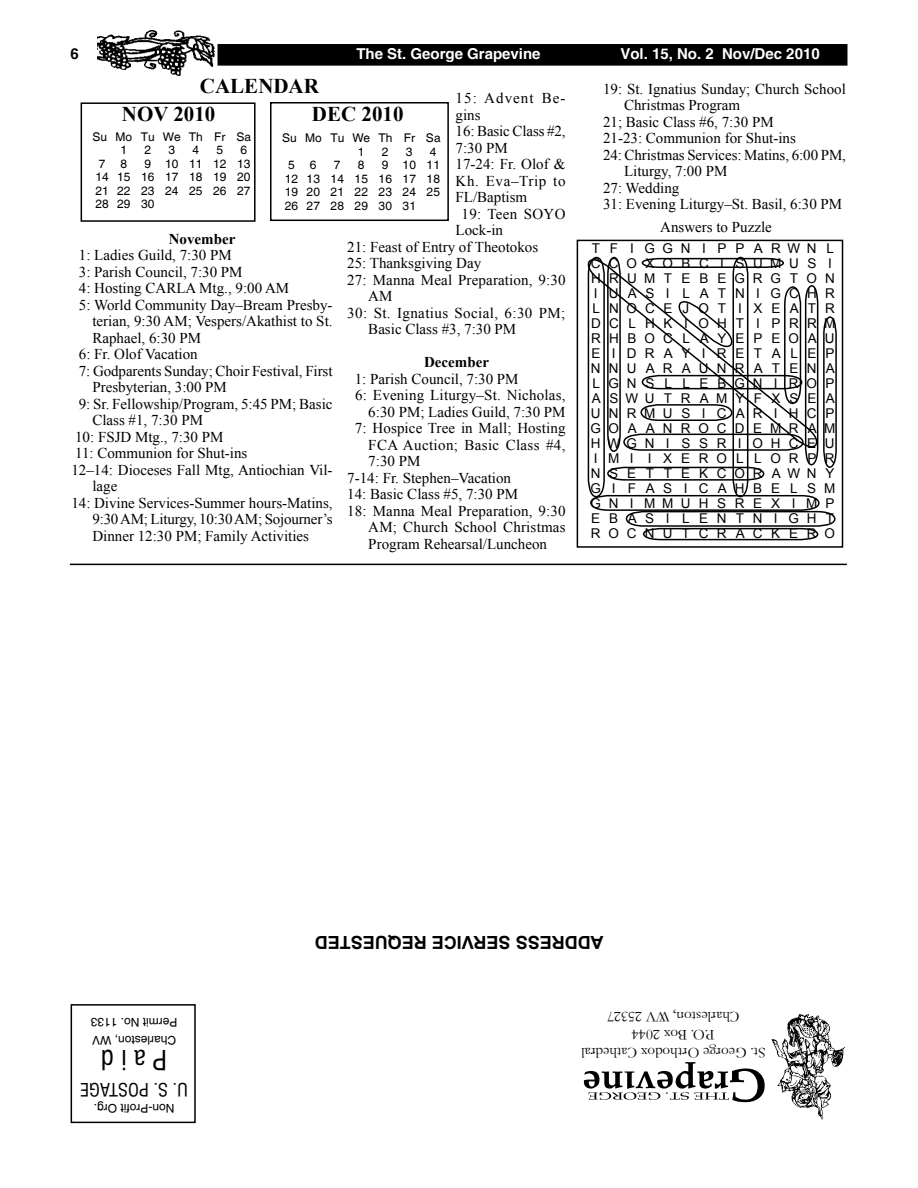
<style>
.page{position:relative;width:918px;height:1188px;background:#fff}
.page>*{position:absolute;margin:0;border:0;box-sizing:border-box;transform-origin:0 0}
.t1{font:27px "Switzerland Condensed";color:#000}
.t2{font:700 21px "Times New Roman";color:#000}
.t3{font:700 18px "Arial";color:#000}
.t4{font:18px "Switzerland Condensed";color:#000}
.t5{font:15px "Times New Roman";color:#000}
.t6{font:15px "Times New Roman";letter-spacing:.025em;color:#000}
.t7{font:15px/18px "Garamond";color:#000;text-align:center}
.t8{font:700 15px "Switzerland";color:#fff}
.t9{font:700 15px "Times New Roman";color:#000}
.t10{font:15px "Times New Roman";letter-spacing:.04em;color:#000}
.t11{font:15px "Times New Roman";letter-spacing:.07em;color:#000}
.t12{font:700 15px "Switzerland";color:#000}
.t13{font:13.5px/15px "Arial";letter-spacing:.64em;color:#000}
.t14{font:12px/13.5px "Switzerland Plain";color:#000}
</style>
<div class="page">
<div style="left:219px;top:46px;width:627px;height:18px;background:#000"></div>
<div style="left:218px;top:44px;width:630px;height:22px;border:3px solid #000"></div>
<img style="left:98px;top:31px;width:116px;height:45px">
<hr style="left:70px;top:564px;width:777px;height:1px;background:#000">
<svg style="left:584px;top:1062px;width:181px;height:40px"></svg>
<div style="left:270px;top:102px;width:179px;height:119px;border:2px solid #000"></div>
<div style="left:81px;top:102px;width:175px;height:120px;border:2px solid #000"></div>
<div style="left:71px;top:1004px;width:125px;height:119px;border:2px solid #000"></div>
<img style="left:771px;top:1014px;width:74px;height:106px">
<svg style="left:587px;top:256px;width:250px;height:285px"></svg>
<div style="left:577px;top:240px;width:266px;height:308px;border:2px solid #000"></div>
<p class="t12" style="left:70px;top:45px;width:10px">6</p>
<p class="t8" style="left:356px;top:45px;width:186px">The St. George Grapevine</p>
<p class="t8" style="left:620px;top:45px;width:201px">Vol. 15, No. 2 Nov/Dec 2010</p>
<h2 class="t2" style="left:200px;top:72px;width:120px">CALENDAR</h2>
<p class="t11" style="left:456px;top:88px;width:111px">15: Advent Be-</p>
<p class="t5" style="left:456px;top:105px;width:27px">gins</p>
<p class="t5" style="left:456px;top:121px;width:111px">16: Basic Class #2,</p>
<p class="t5" style="left:456px;top:138px;width:54px">7:30 PM</p>
<p class="t5" style="left:456px;top:154px;width:111px">17-24: Fr. Olof &amp;</p>
<p class="t10" style="left:456px;top:171px;width:111px">Kh. Eva–Trip to</p>
<p class="t5" style="left:456px;top:187px;width:73px">FL/Baptism</p>
<p class="t6" style="left:462px;top:204px;width:106px">19: Teen SOYO</p>
<p class="t5" style="left:456px;top:220px;width:49px">Lock-in</p>
<p class="t5" style="left:347px;top:237px;width:192px">21: Feast of Entry of Theotokos</p>
<p class="t5" style="left:347px;top:253px;width:135px">25: Thanksgiving Day</p>
<p class="t5" style="left:347px;top:270px;width:220px">27: Manna Meal Preparation, 9:30</p>
<p class="t5" style="left:368px;top:286px;width:26px">AM</p>
<p class="t6" style="left:347px;top:303px;width:220px">30: St. Ignatius Social, 6:30 PM;</p>
<p class="t5" style="left:368px;top:319px;width:149px">Basic Class #3, 7:30 PM</p>
<p class="t9" style="left:424px;top:352px;width:66px">December</p>
<p class="t5" style="left:355px;top:369px;width:165px">1: Parish Council, 7:30 PM</p>
<p class="t5" style="left:355px;top:385px;width:212px">6: Evening Liturgy–St. Nicholas,</p>
<p class="t5" style="left:368px;top:402px;width:199px">6:30 PM; Ladies Guild, 7:30 PM</p>
<p class="t5" style="left:355px;top:418px;width:212px">7: Hospice Tree in Mall; Hosting</p>
<p class="t6" style="left:368px;top:435px;width:199px">FCA Auction; Basic Class #4,</p>
<p class="t5" style="left:368px;top:451px;width:54px">7:30 PM</p>
<p class="t5" style="left:347px;top:468px;width:165px">7-14: Fr. Stephen–Vacation</p>
<p class="t5" style="left:347px;top:484px;width:172px">14: Basic Class #5, 7:30 PM</p>
<p class="t5" style="left:347px;top:501px;width:220px">18: Manna Meal Preparation, 9:30</p>
<p class="t5" style="left:368px;top:517px;width:199px">AM; Church School Christmas</p>
<p class="t5" style="left:368px;top:534px;width:180px">Program Rehearsal/Luncheon</p>
<h2 class="t2" style="left:312px;top:99px;width:93px">DEC 2010</h2>
<h2 class="t2" style="left:122px;top:100px;width:95px">NOV 2010</h2>
<p class="t14" style="left:121px;top:130px;width:132px;text-indent:-28px">Su Mo Tu We Th Fr Sa<br>1</p>
<p class="t14" style="left:282px;top:131px;width:160px;text-align:center">Su Mo Tu We Th Fr Sa<br>1</p>
<p class="t14" style="left:145px;top:143px;width:8px">2</p>
<p class="t14" style="left:169px;top:143px;width:8px">3</p>
<p class="t14" style="left:193px;top:143px;width:8px">4</p>
<p class="t14" style="left:217px;top:143px;width:8px">5</p>
<p class="t14" style="left:241px;top:143px;width:8px">6</p>
<p class="t14" style="left:382px;top:145px;width:8px">2</p>
<p class="t14" style="left:406px;top:145px;width:8px">3</p>
<p class="t14" style="left:430px;top:145px;width:8px">4</p>
<p class="t14" style="left:95px;top:157px;width:157px;text-align:justify;text-indent:49px">9 10 11 12 13<br>14 15 16 17 18 19 20<br>21 22 23 24 25 26 27<br>28 29 30</p>
<p class="t14" style="left:99px;top:157px;width:8px">7</p>
<p class="t14" style="left:121px;top:157px;width:8px">8</p>
<p class="t14" style="left:285px;top:158px;width:157px;text-align:justify;text-indent:97px">9 10 11<br>12 13 14 15 16 17 18<br>19 20 21 22 23 24 25<br>26 27 28 29 30 31</p>
<p class="t14" style="left:288px;top:158px;width:8px">5</p>
<p class="t14" style="left:310px;top:158px;width:8px">6</p>
<p class="t14" style="left:334px;top:158px;width:8px">7</p>
<p class="t14" style="left:358px;top:158px;width:8px">8</p>
<p class="t9" style="left:169px;top:228px;width:68px">November</p>
<p class="t5" style="left:79px;top:245px;width:154px">1: Ladies Guild, 7:30 PM</p>
<p class="t5" style="left:79px;top:261px;width:165px">3: Parish Council, 7:30 PM</p>
<p class="t5" style="left:79px;top:278px;width:212px">4: Hosting CARLA Mtg., 9:00 AM</p>
<p class="t5" style="left:79px;top:294px;width:255px">5: World Community Day–Bream Presby-</p>
<p class="t5" style="left:92px;top:311px;width:242px">terian, 9:30 AM; Vespers/Akathist to St.</p>
<p class="t5" style="left:92px;top:327px;width:110px">Raphael, 6:30 PM</p>
<p class="t5" style="left:79px;top:344px;width:120px">6: Fr. Olof Vacation</p>
<p class="t5" style="left:79px;top:360px;width:255px">7: Godparents Sunday; Choir Festival, First</p>
<p class="t5" style="left:92px;top:377px;width:136px">Presbyterian, 3:00 PM</p>
<p class="t5" style="left:79px;top:393px;width:255px">9: Sr. Fellowship/Program, 5:45 PM; Basic</p>
<p class="t5" style="left:92px;top:410px;width:112px">Class #1, 7:30 PM</p>
<p class="t5" style="left:75px;top:426px;width:150px">10: FSJD Mtg., 7:30 PM</p>
<p class="t5" style="left:75px;top:443px;width:174px">11: Communion for Shut-ins</p>
<p class="t5" style="left:71px;top:459px;width:263px">12–14: Dioceses Fall Mtg, Antiochian Vil-</p>
<p class="t5" style="left:92px;top:476px;width:26px">lage</p>
<p class="t5" style="left:71px;top:492px;width:263px">14: Divine Services-Summer hours-Matins,</p>
<p class="t5" style="left:92px;top:509px;width:242px">9:30 AM; Liturgy, 10:30 AM; Sojourner’s</p>
<p class="t5" style="left:92px;top:525px;width:218px">Dinner 12:30 PM; Family Activities</p>
<p class="t5" style="left:603px;top:79px;width:244px">19: St. Ignatius Sunday; Church School</p>
<p class="t5" style="left:624px;top:95px;width:118px">Christmas Program</p>
<p class="t5" style="left:603px;top:112px;width:172px">21; Basic Class #6, 7:30 PM</p>
<p class="t5" style="left:603px;top:128px;width:194px">21-23: Communion for Shut-ins</p>
<p class="t5" style="left:603px;top:145px;width:245px">24: Christmas Services: Matins, 6:00 PM,</p>
<p class="t5" style="left:624px;top:161px;width:105px">Liturgy, 7:00 PM</p>
<p class="t5" style="left:603px;top:178px;width:78px">27: Wedding</p>
<p class="t5" style="left:603px;top:194px;width:241px">31: Evening Liturgy–St. Basil, 6:30 PM</p>
<p class="t5" style="left:660px;top:217px;width:113px">Answers to Puzzle</p>
<p class="t13" style="left:591px;top:241px;width:246px">TF I GGN I PPARWNL<br>CCOXOBC I SUMUS I<br>HRUMTEBEGRGTON<br>I UAS I LATN I GCHR<br>LNOCEJOT I XEATR<br>DCLHK I OHT I PRRM<br>RHBOCLAYEPEOAU<br>E I DRAY I RETALEP<br>NNUARAUNRATENA<br>LGNSL LEBGN I ROP<br>ASWUTRAMYFXSEA<br>UNRMUS I CAR I HCP<br>GOAANROCDEMRAM<br>HWGN I SSR I OHCEU<br>I M I I XEROL LORPR<br>NSETTEKCORAWNY<br>GI FAS I CAHBELSM<br>GN I MMUHSREX I MP<br>EBAS I LENTN I GHT<br>ROCNUTCRACKERO</p>
<p class="t14" style="left:177px;top:1049px;width:88px;line-height:18px;rotate:-180deg">Charleston, WV<br>Permit No. 1133</p>
<h1 class="t1" style="left:168px;top:1077px;width:68px;rotate:-180deg">P a i d</h1>
<p class="t4" style="left:188px;top:1101px;width:110px;rotate:-180deg">U. S. POSTAGE</p>
<p class="t14" style="left:174px;top:1115px;width:82px;rotate:-180deg">Non-Profit Org.</p>
<p class="t3" style="left:604px;top:954px;width:290px;rotate:-180deg">ADDRESS SERVICE REQUESTED</p>
<p class="t7" style="left:765px;top:1062px;width:186px;rotate:-180deg">St. George Orthodox Cathedral<br>P.O. Box 2044<br>Charleston, WV 25327</p>
</div>
